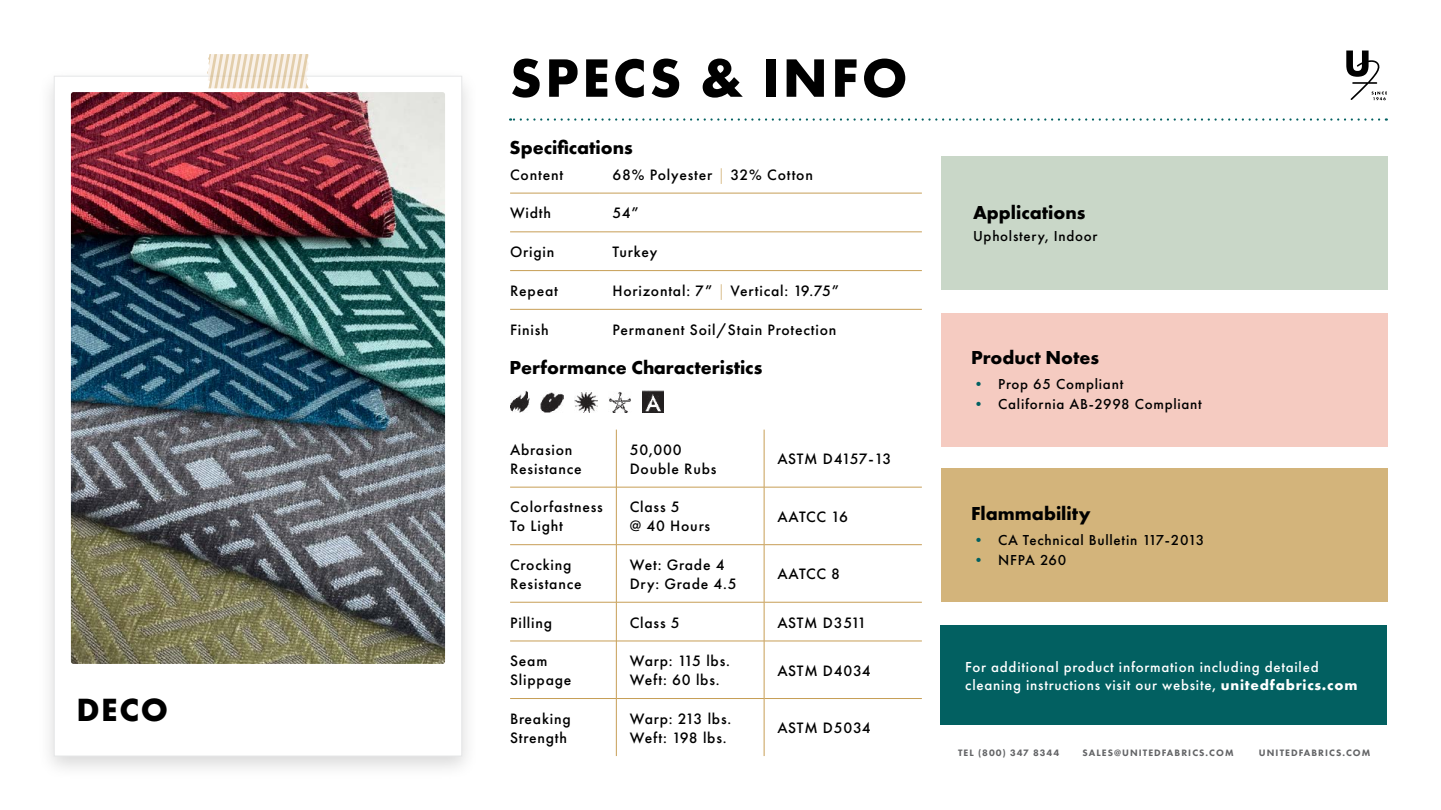
<style>
.page{position:relative;width:1441px;height:810px;background:#fff}
.page>*{position:absolute;margin:0;border:0;box-sizing:border-box;transform-origin:0 0}
.t1{font:700 56.1px "Futura PT";letter-spacing:.06em;color:#000}
.t2{font:700 33.38px "Futura PT";color:#000}
.t3{font:700 19.5px "Futura PT";color:#000}
.t4{font:500 15.67px/18.8px "Futura PT";letter-spacing:.05em;color:#000}
.t5{font:500 15.67px "Futura PT";letter-spacing:.05em;color:#000101}
.t6{font:500 15.67px "Futura PT";letter-spacing:.015em;color:#000}
.t7{font:500 15.67px "Futura PT";letter-spacing:.03em;color:#000}
.t8{font:500 15px/18px "Futura PT";letter-spacing:.05em;color:#fff}
.t9{font:500 15px "Futura PT";letter-spacing:.05em;color:#000}
.t10{font:800 9.68px "Futura PT";letter-spacing:.11em;color:#636466}
.s1{font-weight:300;color:#c79f55}
.s2{color:#000}
.s3{color:#026061}
.s4{font-weight:700}
</style>
<div class="page">
<div style="left:38px;top:67px;width:441px;height:714px;background:#000;opacity:.15"></div>
<div style="left:54px;top:76px;width:408px;height:680px;background:#fff;border:1px solid #e6e7e8"></div>
<img style="left:71px;top:92px;width:374px;height:572px">
<svg style="left:207px;top:54px;width:102px;height:34px;background:#efe2ce"></svg>
<svg style="left:510px;top:118px;width:864px;height:3px"></svg>
<svg style="left:1346px;top:51px;width:40px;height:49px"></svg>
<hr style="left:510px;top:193px;width:89px;height:1px;background:#c79e56">
<hr style="left:599px;top:193px;width:322px;height:1px;background:#c79e56">
<hr style="left:510px;top:232px;width:89px;height:1px;background:#c79e56">
<hr style="left:599px;top:232px;width:322px;height:1px;background:#c79e56">
<hr style="left:510px;top:270px;width:89px;height:1px;background:#c79e56">
<hr style="left:599px;top:270px;width:322px;height:1px;background:#c79e56">
<hr style="left:510px;top:309px;width:89px;height:1px;background:#c79e56">
<hr style="left:599px;top:309px;width:322px;height:1px;background:#c79e56">
<hr style="left:510px;top:487px;width:106px;height:1px;background:#c79e56">
<hr style="left:616px;top:487px;width:148px;height:1px;background:#c79e56">
<hr style="left:764px;top:487px;width:157px;height:1px;background:#c79e56">
<hr style="left:510px;top:545px;width:106px;height:1px;background:#c79e56">
<hr style="left:616px;top:545px;width:148px;height:1px;background:#c79e56">
<hr style="left:764px;top:545px;width:157px;height:1px;background:#c79e56">
<hr style="left:510px;top:602px;width:106px;height:1px;background:#c79e56">
<hr style="left:616px;top:602px;width:148px;height:1px;background:#c79e56">
<hr style="left:764px;top:602px;width:157px;height:1px;background:#c79e56">
<hr style="left:510px;top:641px;width:106px;height:1px;background:#c79e56">
<hr style="left:616px;top:641px;width:148px;height:1px;background:#c79e56">
<hr style="left:764px;top:641px;width:157px;height:1px;background:#c79e56">
<hr style="left:510px;top:698px;width:106px;height:1px;background:#c79e56">
<hr style="left:616px;top:698px;width:148px;height:1px;background:#c79e56">
<hr style="left:764px;top:698px;width:157px;height:1px;background:#c79e56">
<hr style="left:616px;top:430px;width:1px;height:57px;background:#c79e56">
<hr style="left:764px;top:430px;width:1px;height:57px;background:#c79e56">
<hr style="left:616px;top:487px;width:1px;height:58px;background:#c79e56">
<hr style="left:764px;top:487px;width:1px;height:58px;background:#c79e56">
<hr style="left:616px;top:545px;width:1px;height:57px;background:#c79e56">
<hr style="left:764px;top:545px;width:1px;height:57px;background:#c79e56">
<hr style="left:616px;top:602px;width:1px;height:39px;background:#c79e56">
<hr style="left:764px;top:602px;width:1px;height:39px;background:#c79e56">
<hr style="left:616px;top:641px;width:1px;height:58px;background:#c79e56">
<hr style="left:764px;top:641px;width:1px;height:58px;background:#c79e56">
<hr style="left:616px;top:699px;width:1px;height:57px;background:#c79e56">
<hr style="left:764px;top:699px;width:1px;height:57px;background:#c79e56">
<img style="left:510px;top:391px;width:20px;height:22px">
<img style="left:540px;top:392px;width:24px;height:21px">
<img style="left:574px;top:392px;width:24px;height:21px">
<img style="left:609px;top:392px;width:22px;height:20px">
<img style="left:642px;top:391px;width:21px;height:22px">
<div style="left:940px;top:469px;width:447px;height:133px;background:#d3b47b"></div>
<div style="left:940px;top:313px;width:447px;height:133px;background:#f5cbc1"></div>
<div style="left:940px;top:156px;width:447px;height:133px;background:#c9d7c8"></div>
<div style="left:940px;top:625px;width:446px;height:100px;background:#026061"></div>
<h2 class="t2" style="left:76px;top:688px;width:93px">DECO</h2>
<h1 class="t1" style="left:510px;top:42px;width:399px">SPECS &amp; INFO</h1>
<p class="t3" style="left:509px;top:135px;width:125px">Specifications</p>
<p class="t4" style="left:510px;top:165px;width:55px">Content</p>
<p class="t5" style="left:612px;top:165px;width:202px">68% Polyester <span class="s1">|</span> <span class="s2">32% Cotton</span></p>
<p class="t4" style="left:510px;top:204px;width:43px">Width</p>
<p class="t4" style="left:612px;top:204px;width:28px">54”</p>
<p class="t4" style="left:510px;top:243px;width:46px">Origin</p>
<p class="t4" style="left:612px;top:243px;width:46px">Turkey</p>
<p class="t4" style="left:510px;top:281px;width:49px">Repeat</p>
<p class="t4" style="left:612px;top:281px;width:228px">Horizontal: 7” <span class="s1">|</span> Vertical: 19.75”</p>
<p class="t4" style="left:510px;top:320px;width:40px">Finish</p>
<p class="t4" style="left:612px;top:321px;width:225px">Permanent Soil/Stain Protection</p>
<p class="t3" style="left:509px;top:355px;width:254px">Performance Characteristics</p>
<p class="t4" style="left:510px;top:440px;width:73px">Abrasion<br>Resistance</p>
<p class="t4" style="left:629px;top:440px;width:88px">50,000<br>Double Rubs</p>
<p class="t6" style="left:777px;top:450px;width:115px">ASTM D4157-13</p>
<p class="t4" style="left:510px;top:498px;width:94px">Colorfastness<br>To Light</p>
<p class="t4" style="left:629px;top:498px;width:82px">Class 5<br>@ 40 Hours</p>
<p class="t4" style="left:777px;top:507px;width:72px">AATCC 16</p>
<p class="t4" style="left:510px;top:555px;width:73px">Crocking<br>Resistance</p>
<p class="t4" style="left:629px;top:555px;width:108px">Wet: Grade 4<br>Dry: Grade 4.5</p>
<p class="t4" style="left:777px;top:565px;width:64px">AATCC 8</p>
<p class="t4" style="left:510px;top:613px;width:44px">Pilling</p>
<p class="t4" style="left:629px;top:613px;width:52px">Class 5</p>
<p class="t7" style="left:777px;top:613px;width:90px">ASTM D3511</p>
<p class="t4" style="left:510px;top:652px;width:63px">Seam<br>Slippage</p>
<p class="t4" style="left:629px;top:652px;width:102px">Warp: 115 lbs.<br>Weft: 60 lbs.</p>
<p class="t4" style="left:777px;top:661px;width:95px">ASTM D4034</p>
<p class="t4" style="left:510px;top:709px;width:62px">Breaking<br>Strength</p>
<p class="t4" style="left:629px;top:709px;width:103px">Warp: 213 lbs.<br>Weft: 198 lbs.</p>
<p class="t4" style="left:777px;top:719px;width:95px">ASTM D5034</p>
<p class="t3" style="left:973px;top:199px;width:114px">Applications</p>
<p class="t9" style="left:973px;top:227px;width:126px">Upholstery, Indoor</p>
<p class="t3" style="left:971px;top:345px;width:129px">Product Notes</p>
<p class="t9" style="left:971px;top:375px;width:154px"><span class="s3">•</span> Prop 65 Compliant</p>
<p class="t9" style="left:971px;top:395px;width:232px"><span class="s3">•</span> California AB-2998 Compliant</p>
<p class="t3" style="left:971px;top:501px;width:121px">Flammability</p>
<p class="t9" style="left:971px;top:531px;width:235px"><span class="s3">•</span> CA Technical Bulletin 117-2013</p>
<p class="t9" style="left:971px;top:551px;width:97px"><span class="s3">•</span> NFPA 260</p>
<p class="t8" style="left:965px;top:658px;width:393px">For additional product information including detailed cleaning instructions visit our website, <span class="s4">unitedfabrics.com</span></p>
<p class="t10" style="left:958px;top:747px;width:103px">TEL (800) 347 8344</p>
<p class="t10" style="left:1082px;top:747px;width:152px">SALES@UNITEDFABRICS.COM</p>
<p class="t10" style="left:1258px;top:747px;width:113px">UNITEDFABRICS.COM</p>
</div>
